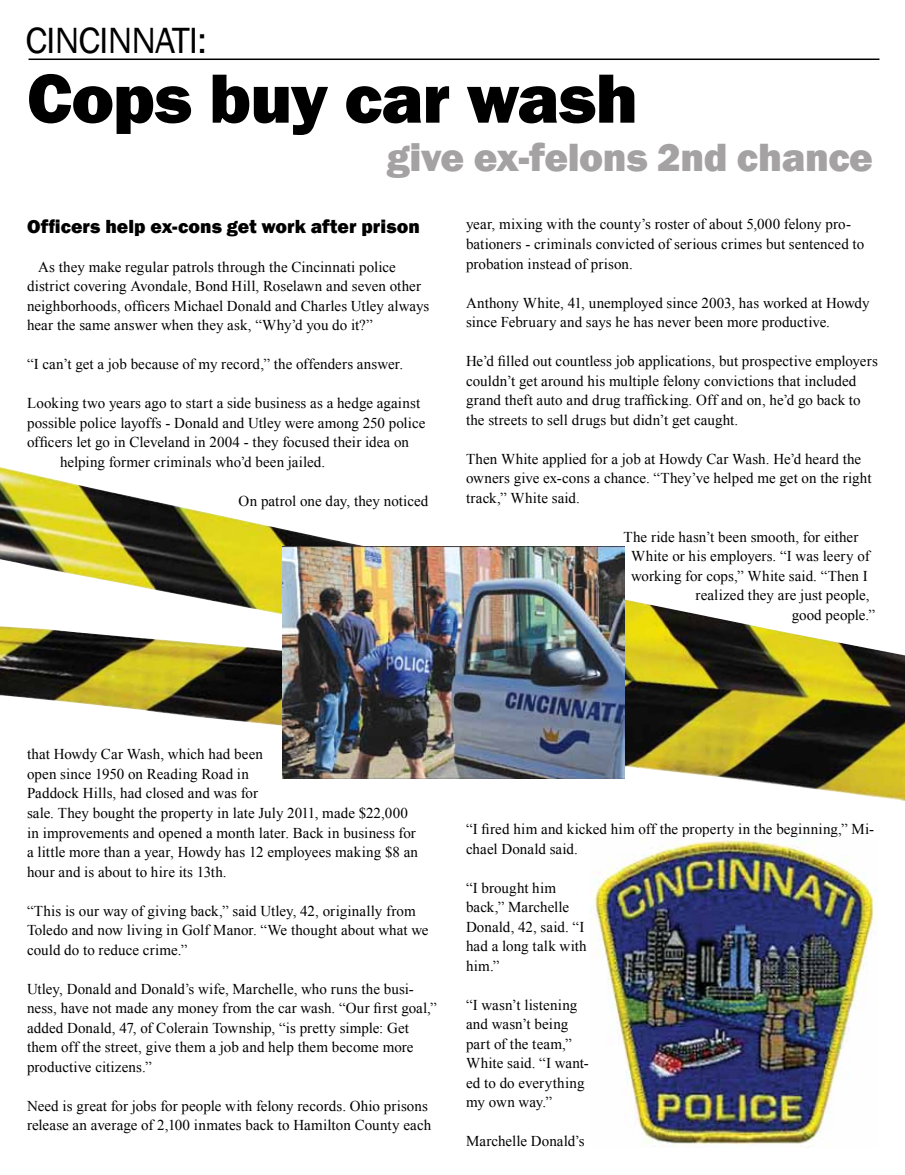
<style>
.page{position:relative;width:905px;height:1175px;background:#fff}
.page>*{position:absolute;margin:0;border:0;box-sizing:border-box;transform-origin:0 0}
.t1{font:800 72px "Franklin Gothic";letter-spacing:-.015em;color:#000}
.t2{font:800 40.5px "Franklin Gothic";letter-spacing:-.01em;color:#a5a2a3}
.t3{font:37.5px "Franklin Gothic";letter-spacing:-.025em;color:#000}
.t4{font:800 19.5px "Franklin Gothic";letter-spacing:.005em;color:#000}
.t5{font:15px/19.5px "Times New Roman";letter-spacing:.005em;color:#000}
</style>
<div class="page">
<img style="left:0;top:467px;width:904px;height:333px">
<hr style="left:28px;top:58px;width:851px;height:2px;background:#000">
<img style="left:590px;top:837px;width:288px;height:310px">
<img style="left:282px;top:547px;width:342px;height:232px">
<h3 class="t3" style="left:26px;top:17px;width:183px">CINCINNATI:</h3>
<h1 class="t1" style="left:27px;top:52px;width:612px">Cops buy car wash</h1>
<h2 class="t2" style="left:387px;top:131px;width:487px">give ex-felons 2nd chance</h2>
<h3 class="t4" style="left:27px;top:213px;width:394px">Officers help ex-cons get work after prison</h3>
<p class="t5" style="left:27px;top:257px;width:404px;text-indent:11px">As they make regular patrols through the Cincinnati police district covering Avondale, Bond Hill, Roselawn and seven other neighborhoods, officers Michael Donald and Charles Utley always hear the same answer when they ask, “Why’d you do it?”</p>
<p class="t5" style="left:27px;top:354px;width:377px">“I can’t get a job because of my record,” the offenders answer.</p>
<p class="t5" style="left:27px;top:393px;width:394px">Looking two years ago to start a side business as a hedge against</p>
<p class="t5" style="left:27px;top:413px;width:400px">possible police layoffs - Donald and Utley were among 250 police</p>
<p class="t5" style="left:27px;top:432px;width:383px">officers let go in Cleveland in 2004 - they focused their idea on</p>
<p class="t5" style="left:60px;top:452px;width:267px">helping former criminals who’d been jailed.</p>
<p class="t5" style="left:238px;top:491px;width:191px">On patrol one day, they noticed</p>
<p class="t5" style="left:466px;top:214px;width:400px">year, mixing with the county’s roster of about 5,000 felony pro&shy;bationers - criminals convicted of serious crimes but sentenced to probation instead of prison.</p>
<p class="t5" style="left:466px;top:292px;width:405px">Anthony White, 41, unemployed since 2003, has worked at Howdy since February and says he has never been more productive.</p>
<p class="t5" style="left:466px;top:351px;width:413px">He’d filled out countless job applications, but prospective employers couldn’t get around his multiple felony convictions that included grand theft auto and drug trafficking. Off and on, he’d go back to the streets to sell drugs but didn’t get caught.</p>
<p class="t5" style="left:466px;top:448px;width:407px">Then White applied for a job at Howdy Car Wash. He’d heard the owners give ex-cons a chance. “They’ve helped me get on the right track,” White said.</p>
<p class="t5" style="left:623px;top:526px;width:236px">The ride hasn’t been smooth, for either</p>
<p class="t5" style="left:631px;top:546px;width:240px">White or his employers. “I was leery of</p>
<p class="t5" style="left:631px;top:565px;width:238px">working for cops,” White said. “Then I</p>
<p class="t5" style="left:695px;top:585px;width:176px">realized they are just people,</p>
<p class="t5" style="left:791px;top:604px;width:85px">good people.”</p>
<p class="t5" style="left:27px;top:744px;width:392px">that Howdy Car Wash, which had been<br>open since 1950 on Reading Road in<br>Paddock Hills, had closed and was for<br>sale. They bought the property in late July 2011, made $22,000 in improvements and opened a month later. Back in business for a little more than a year, Howdy has 12 employees making $8 an hour and is about to hire its 13th.</p>
<p class="t5" style="left:27px;top:900px;width:403px">“This is our way of giving back,” said Utley, 42, originally from<br>Toledo and now living in Golf Manor. “We thought about what we could do to reduce crime.”</p>
<p class="t5" style="left:27px;top:978px;width:411px">Utley, Donald and Donald’s wife, Marchelle, who runs the busi&shy;ness, have not made any money from the car wash. “Our first goal,” added Donald, 47, of Colerain Township, “is pretty simple: Get them off the street, give them a job and help them become more productive citizens.”</p>
<p class="t5" style="left:27px;top:1095px;width:406px">Need is great for jobs for people with felony records. Ohio prisons release an average of 2,100 inmates back to Hamilton County each</p>
<p class="t5" style="left:466px;top:819px;width:409px">“I fired him and kicked him off the property in the beginning,” Mi&shy;chael Donald said.</p>
<p class="t5" style="left:466px;top:877px;width:122px">“I brought him back,” Marchelle<br>Donald, 42, said. “I had a long talk with him.”</p>
<p class="t5" style="left:466px;top:994px;width:124px">“I wasn’t listening and wasn’t being part of the team,”<br>White said. “I want&shy;ed to do everything my own way.”</p>
<p class="t5" style="left:466px;top:1131px;width:120px">Marchelle Donald’s</p>
</div>
